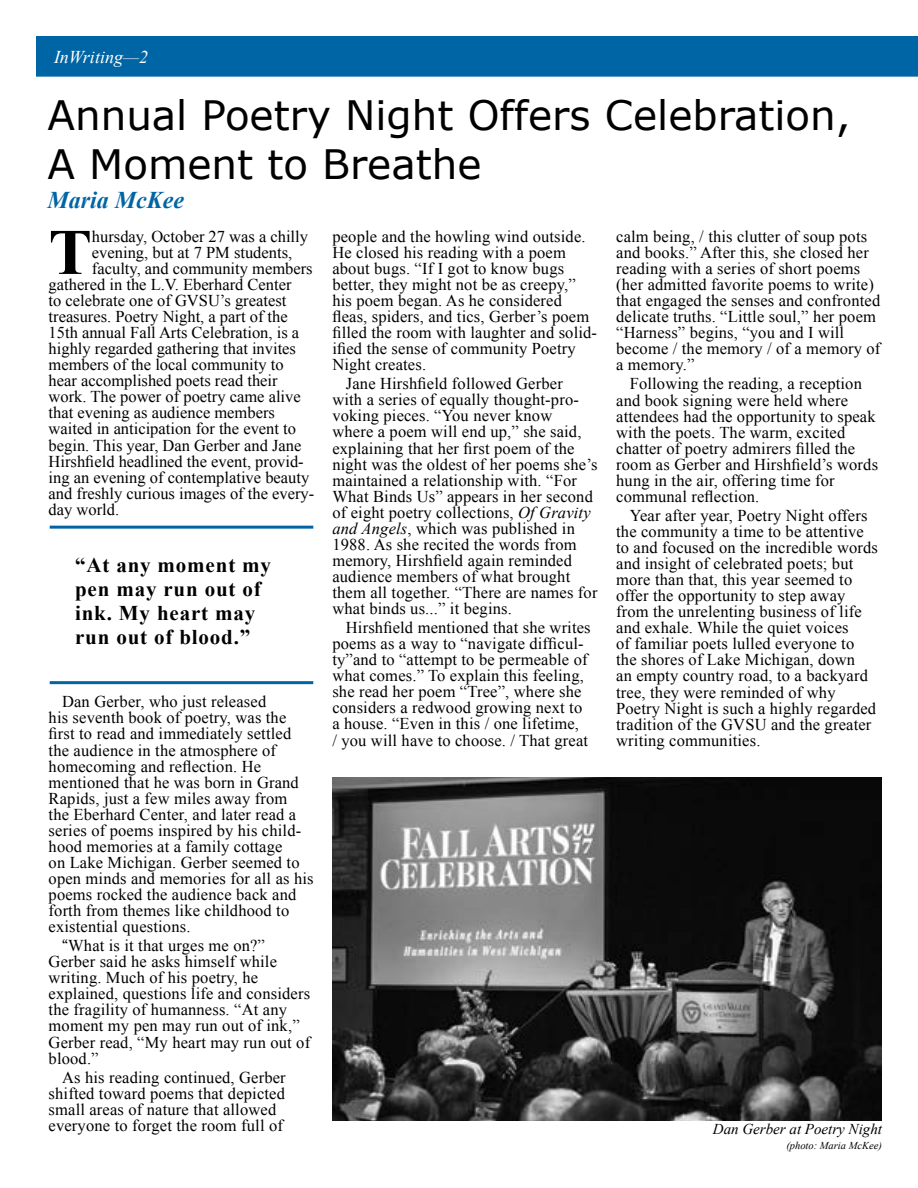
<style>
.page{position:relative;width:918px;height:1188px;background:#fff}
.page>*{position:absolute;margin:0;border:0;box-sizing:border-box;transform-origin:0 0}
.t1{font:700 64.95px "Times New Roman";color:#000}
.t2{font:40.5px/48.6px "Verdana";color:#000}
.t3{font:italic 700 24px "Times New Roman";color:#0065a4}
.t4{font:700 21px/24px "Times New Roman";letter-spacing:.04em;color:#000}
.t5{font:italic 18px "Times New Roman";color:#fff}
.t6{font:16.5px/16px "Times New Roman";letter-spacing:.01em;color:#000}
.t7{font:italic 15px "Times New Roman";color:#000}
.t8{font:italic 10.5px "Times New Roman";color:#000}
.s1{font-family:"Adobe Caslon Pro"}
.s2{font-style:italic}
</style>
<div class="page">
<div style="left:36px;top:36px;width:882px;height:41px;background:#0065a4"></div>
<hr style="left:50px;top:526px;width:263px;height:3px;background:#0065a4">
<hr style="left:50px;top:681px;width:263px;height:3px;background:#0065a4">
<img style="left:332px;top:778px;width:550px;height:343px">
<p class="t5" style="left:54px;top:47px;width:96px">InWriting—2</p>
<h2 class="t2" style="left:47px;top:90px;width:805px">Annual Poetry Night Offers Celebration,<br>A Moment to Breathe</h2>
<h3 class="t3" style="left:47px;top:187px;width:138px">Maria McKee</h3>
<h1 class="t1" style="left:49px;top:216px;width:45px">T</h1>
<p class="t6" style="left:92px;top:228px;width:218px">hursday, October 27 was a chilly</p>
<p class="t6" style="left:92px;top:244px;width:202px">evening, but at 7 PM students,</p>
<p class="t6" style="left:92px;top:260px;width:222px">faculty, and community members</p>
<p class="t6" style="left:49px;top:276px;width:244px">gathered in the L.V. Eberhard Center</p>
<p class="t6" style="left:49px;top:292px;width:239px">to celebrate one of GVSU’s greatest</p>
<p class="t6" style="left:49px;top:309px;width:241px">treasures. Poetry Night, a part of the</p>
<p class="t6" style="left:49px;top:325px;width:252px">15th annual Fall Arts Celebration, is a</p>
<p class="t6" style="left:49px;top:341px;width:249px">highly regarded gathering that invites</p>
<p class="t6" style="left:49px;top:357px;width:237px">members of the local community to</p>
<p class="t6" style="left:49px;top:373px;width:231px">hear accomplished poets read their</p>
<p class="t6" style="left:49px;top:389px;width:254px">work. The power of poetry came alive</p>
<p class="t6" style="left:49px;top:405px;width:228px">that evening as audience members</p>
<p class="t6" style="left:49px;top:421px;width:249px">waited in anticipation for the event to</p>
<p class="t6" style="left:49px;top:437px;width:254px">begin. This year, Dan Gerber and Jane</p>
<p class="t6" style="left:49px;top:453px;width:257px">Hirshfield headlined the event, provid-</p>
<p class="t6" style="left:49px;top:469px;width:262px">ing an evening of contemplative beauty</p>
<p class="t6" style="left:49px;top:485px;width:267px">and freshly curious images of the every-</p>
<p class="t6" style="left:49px;top:501px;width:72px">day world.</p>
<p class="t4" style="left:75px;top:553px;width:197px">“At any moment my pen may run out of ink. My heart may run out of blood.”</p>
<p class="t6" style="left:49px;top:694px;width:267px;text-indent:13px">Dan Gerber, who just released<br>his seventh book of poetry, was the first to read and immediately settled the audience in the atmosphere of homecoming and reflection. He mentioned that he was born in Grand Rapids, just a few miles away from<br>the Eberhard Center, and later read a series of poems inspired by his child&shy;hood memories at a family cottage<br>on Lake Michigan. Gerber seemed to open minds and memories for all as his poems rocked the audience back and forth from themes like childhood to existential questions.</p>
<p class="t6" style="left:49px;top:938px;width:263px;text-indent:13px"><span class="s1">“</span>What is it that urges me on?”<br>Gerber said he asks himself while writing. Much of his poetry, he explained, questions life and considers the fragility of humanness. “At any moment my pen may run out of ink,”<br>Gerber read, “My heart may run out of blood.”</p>
<p class="t6" style="left:49px;top:1069px;width:239px;text-indent:13px">As his reading continued, Gerber shifted toward poems that depicted small areas of nature that allowed everyone to forget the room full of</p>
<p class="t6" style="left:332px;top:228px;width:266px">people and the howling wind outside.<br>He closed his reading with a poem about bugs. “If I got to know bugs better, they might not be as creepy,” his poem began. As he considered fleas, spiders, and tics, Gerber’s poem filled the room with laughter and solid&shy;ified the sense of community Poetry Night creates.</p>
<p class="t6" style="left:332px;top:376px;width:267px;text-indent:13px">Jane Hirshfield followed Gerber<br>with a series of equally thought-pro&shy;voking pieces. “You never know<br>where a poem will end up,” she said, explaining that her first poem of the night was the oldest of her poems she’s maintained a relationship with. “For What Binds Us” appears in her second of eight poetry collections, <span class="s2">Of Gravity and Angels</span>, which was published in 1988. As she recited the words from memory, Hirshfield again reminded audience members of what brought them all together. “There are names for what binds us...” it begins.</p>
<p class="t6" style="left:332px;top:620px;width:260px;text-indent:13px">Hirshfield mentioned that she writes poems as a way to “navigate difficul&shy;ty”and to “attempt to be permeable of what comes.” To explain this feeling, she read her poem “Tree”, where she considers a redwood growing next to a house. “Even in this / one lifetime,<br>/ you will have to choose. / That great</p>
<p class="t6" style="left:616px;top:228px;width:266px">calm being, / this clutter of soup pots and books.” After this, she closed her reading with a series of short poems (her admitted favorite poems to write) that engaged the senses and confronted delicate truths. “Little soul,” her poem “Harness” begins, “you and I will become / the memory / of a memory of a memory.”</p>
<p class="t6" style="left:616px;top:376px;width:263px;text-indent:13px">Following the reading, a reception and book signing were held where attendees had the opportunity to speak with the poets. The warm, excited chatter of poetry admirers filled the room as Gerber and Hirshfield’s words hung in the air, offering time for communal reflection.</p>
<p class="t6" style="left:616px;top:507px;width:263px;text-indent:13px">Year after year, Poetry Night offers the community a time to be attentive to and focused on the incredible words and insight of celebrated poets; but more than that, this year seemed to offer the opportunity to step away from the unrelenting business of life and exhale. While the quiet voices<br>of familiar poets lulled everyone to the shores of Lake Michigan, down<br>an empty country road, to a backyard tree, they were reminded of why Poetry Night is such a highly regarded tradition of the GVSU and the greater writing communities.</p>
<p class="t7" style="left:713px;top:1120px;width:171px">Dan Gerber at Poetry Night</p>
<p class="t8" style="left:786px;top:1139px;width:97px">(photo: Maria McKee)</p>
</div>
